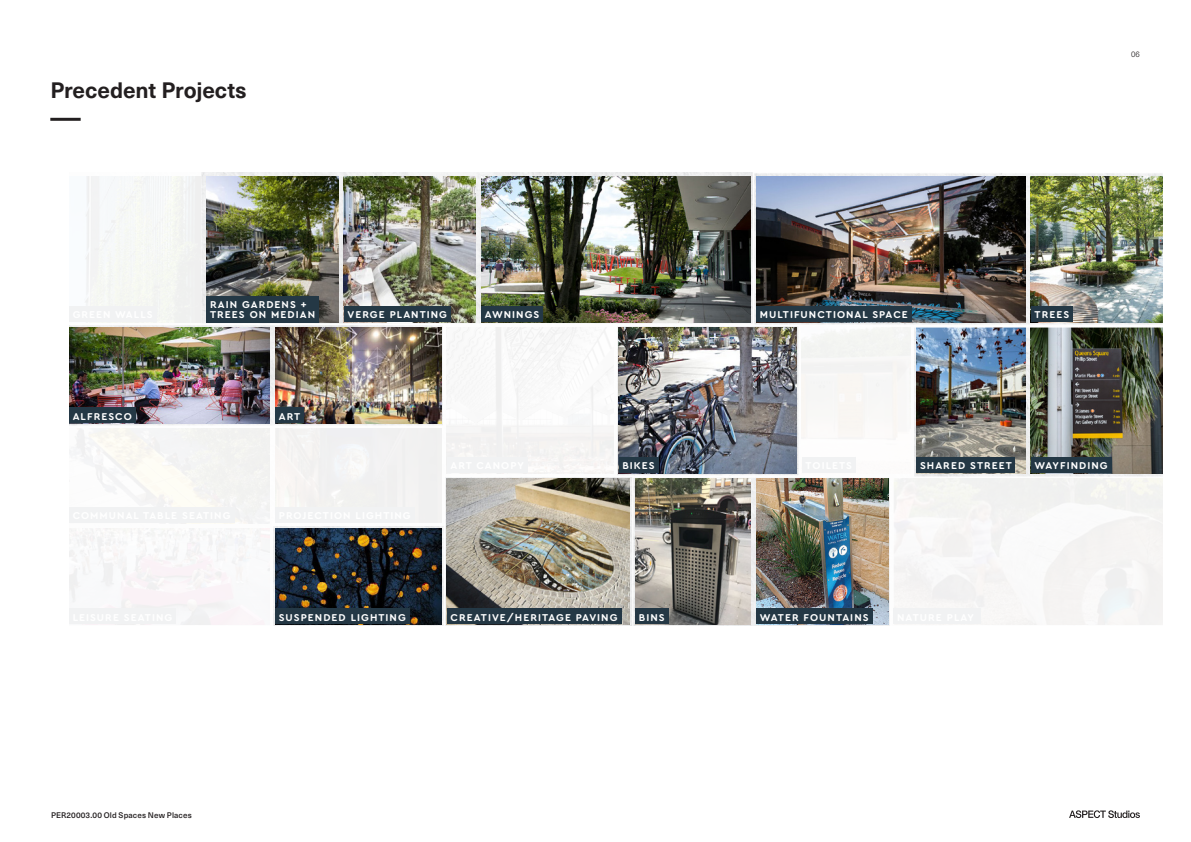
<style>
.page{position:relative;width:1191px;height:842px;background:#fff}
.page>*{position:absolute;margin:0;border:0;box-sizing:border-box;transform-origin:0 0}
.H1_NO_Numbered{font:700 22px "Neue Haas Unica Pro";letter-spacing:-.005em;color:#231f20}
.t1{font:700 10.4px "Cera Round Pro DEMO";letter-spacing:.1em;color:#fff}
.t2{font:700 10.4px/10.4px "Cera Pro";letter-spacing:.1em;color:#fff}
.t3{font:500 8px "Neue Haas Unica Pro";letter-spacing:.015em;color:#231f20}
.t4{font:300 8px "Neue Haas Unica Pro";color:#231f20}
.s1{font-family:"Cera Pro"}
</style>
<div class="page">
<svg style="left:1069px;top:810px;width:71px;height:8px"></svg>
<hr style="left:50px;top:118px;width:31px;height:3px;background:#231f20">
<img style="left:69px;top:172px;width:1094px;height:454px">
<p class="H1_NO_Numbered" style="left:50px;top:76px;width:198px">Precedent Projects</p>
<p class="t4" style="left:1131px;top:49px;width:10px">06</p>
<p class="t2" style="left:210px;top:299px;width:106px">RAIN GARDENS +<br>TREES ON MEDIAN</p>
<p class="t1" style="left:347px;top:310px;width:101px">VERGE PLANTING</p>
<p class="t1" style="left:760px;top:310px;width:150px">MULTIFUNCTIONAL SPACE</p>
<p class="t1" style="left:1034px;top:310px;width:36px">TREES</p>
<p class="t1" style="left:485px;top:310px;width:56px">AWNINGS</p>
<p class="t1" style="left:73px;top:412px;width:61px">ALFRESCO</p>
<p class="t1" style="left:279px;top:412px;width:23px">ART</p>
<p class="t1" style="left:622px;top:461px;width:34px">BIKES</p>
<p class="t1" style="left:920px;top:461px;width:93px">SHARED STREET</p>
<p class="t1" style="left:1034px;top:461px;width:74px">WAYFINDING</p>
<p class="t3" style="left:51px;top:810px;width:142px">PER20003.00 Old Spaces New Places</p>
<p class="t1" style="left:279px;top:613px;width:128px">SUSPENDED LIGHTING</p>
<p class="t1" style="left:450px;top:613px;width:168px">CREATIVE<span class="s1">/</span>HERITAGE PAVING</p>
<p class="t1" style="left:639px;top:613px;width:27px">BINS</p>
<p class="t1" style="left:760px;top:613px;width:110px">WATER FOUNTAINS</p>
</div>
